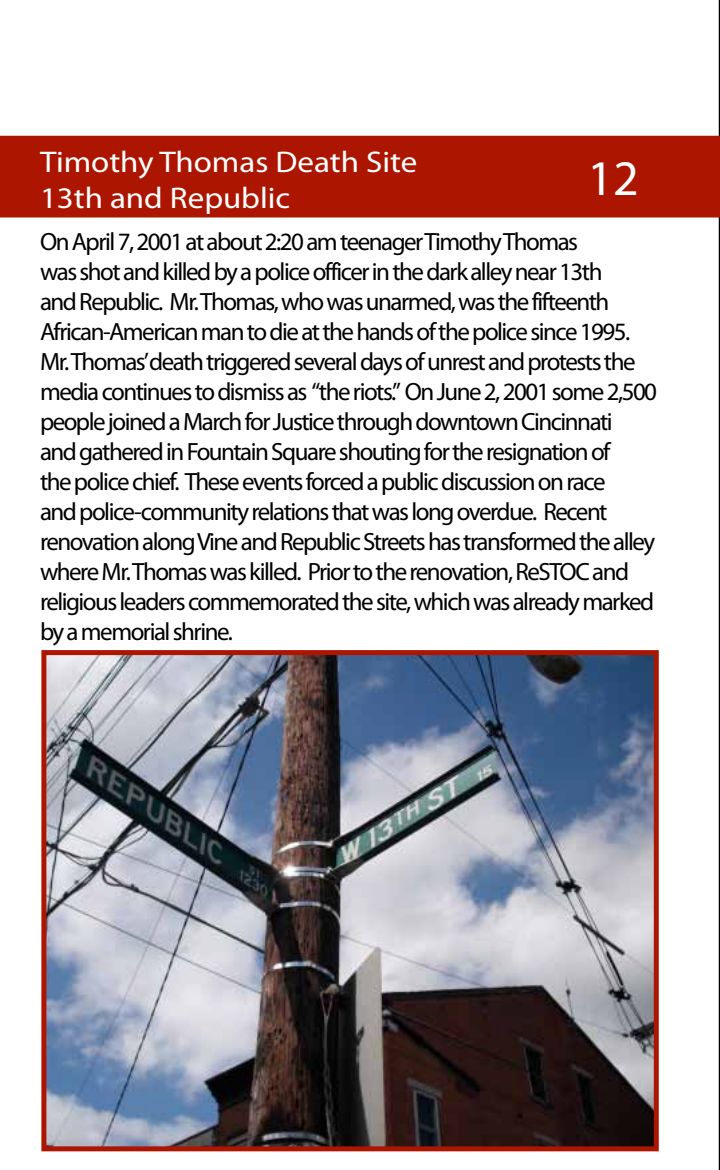
<style>
.page{position:relative;width:720px;height:1170px;background:#fff}
.page>*{position:absolute;margin:0;border:0;box-sizing:border-box;transform-origin:0 0}
.t1{font:50px "Myriad Pro";color:#fff}
.t2{font:30px/36px "Myriad Pro";color:#fff;scale:1.1 1}
.t3{font:25px/30px "Myriad Pro";letter-spacing:-.06em;color:#000}
</style>
<div class="page">
<hr style="left:719px;top:0;width:1px;height:1170px;background:#000">
<div style="left:0;top:136px;width:720px;height:82px;background:#ac1600"></div>
<img style="left:47px;top:656px;width:606px;height:489px">
<div style="left:41px;top:650px;width:618px;height:501px;border:5px solid #ac1600"></div>
<p class="t2" style="left:40px;top:143px;width:345px">Timothy Thomas Death Site<br>13th and Republic</p>
<p class="t3" style="left:40px;top:226px;width:619px">On April 7, 2001 at about 2:20 am teenager Timothy Thomas<br>was shot and killed by a police officer in the dark alley near 13th<br>and Republic. Mr. Thomas, who was unarmed, was the fifteenth African-American man to die at the hands of the police since 1995.<br>Mr. Thomas’death triggered several days of unrest and protests the media continues to dismiss as “the riots.” On June 2, 2001 some 2,500 people joined a March for Justice through downtown Cincinnati<br>and gathered in Fountain Square shouting for the resignation of<br>the police chief. These events forced a public discussion on race<br>and police-community relations that was long overdue. Recent renovation along Vine and Republic Streets has transformed the alley where Mr. Thomas was killed. Prior to the renovation, ReSTOC and religious leaders commemorated the site, which was already marked by a memorial shrine.</p>
<h1 class="t1" style="left:587px;top:147px;width:53px">12</h1>
</div>
